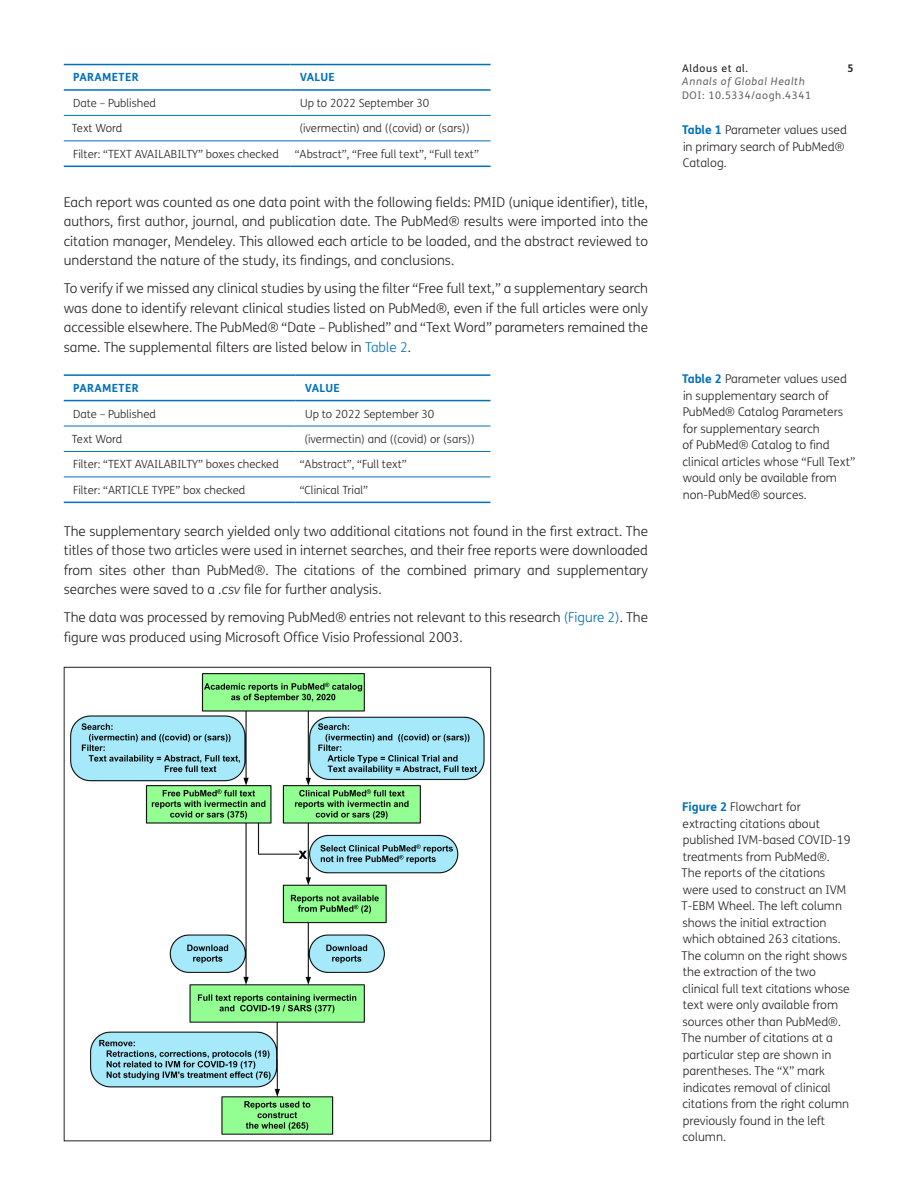
<style>
.page{position:relative;width:918px;height:1188px;background:#fff}
.page>*{position:absolute;margin:0;border:0;box-sizing:border-box;transform-origin:0 0}
.Body_Copy{font:300 13.5px/19.5px "FS Me";color:#231f20;text-align:justify}
.Figure_copy{font:300 12px/16.5px "FS Me";color:#231f20}
.Table_Copy{font:300 11.25px "FS Me";color:#231f20}
.Table_Headings{font:700 11.25px "FS Me";letter-spacing:.03em;color:#0070b8}
.t1{font:10.5px "FS Me";letter-spacing:.06em;color:#636366}
.t2{font:italic 10.5px "FS Me";letter-spacing:.06em;color:#636366}
.t3{font:10.5px "FS Me";letter-spacing:.06em;color:#231f20}
.t4{font:700 10.5px "FS Me";color:#231f20}
.s1{color:#0070b8}
.s2{font-style:italic}
.s3{font-weight:700;color:#0070b8}
</style>
<div class="page">
<hr style="left:64px;top:64px;width:227px;height:1px;background:#0070b8">
<hr style="left:291px;top:64px;width:200px;height:1px;background:#0070b8">
<hr style="left:64px;top:89px;width:227px;height:2px;background:#0070b8">
<hr style="left:291px;top:89px;width:200px;height:2px;background:#0070b8">
<hr style="left:64px;top:115px;width:227px;height:1px;background:#0070b8">
<hr style="left:291px;top:115px;width:200px;height:1px;background:#0070b8">
<hr style="left:64px;top:140px;width:227px;height:1px;background:#0070b8">
<hr style="left:291px;top:140px;width:200px;height:1px;background:#0070b8">
<hr style="left:64px;top:166px;width:227px;height:1px;background:#0070b8">
<hr style="left:291px;top:166px;width:200px;height:1px;background:#0070b8">
<hr style="left:64px;top:374px;width:232px;height:2px;background:#0070b8">
<hr style="left:296px;top:374px;width:194px;height:2px;background:#0070b8">
<hr style="left:64px;top:400px;width:232px;height:1px;background:#0070b8">
<hr style="left:296px;top:400px;width:194px;height:1px;background:#0070b8">
<hr style="left:64px;top:426px;width:232px;height:1px;background:#0070b8">
<hr style="left:296px;top:426px;width:194px;height:1px;background:#0070b8">
<hr style="left:64px;top:451px;width:232px;height:1px;background:#0070b8">
<hr style="left:296px;top:451px;width:194px;height:1px;background:#0070b8">
<hr style="left:64px;top:477px;width:232px;height:1px;background:#0070b8">
<hr style="left:296px;top:477px;width:194px;height:1px;background:#0070b8">
<hr style="left:64px;top:502px;width:232px;height:1px;background:#0070b8">
<hr style="left:296px;top:502px;width:194px;height:1px;background:#0070b8">
<img style="left:70px;top:673px;width:415px;height:462px">
<h2 class="Table_Headings" style="left:73px;top:70px;width:67px">PARAMETER</h2>
<h2 class="Table_Headings" style="left:300px;top:70px;width:37px">VALUE</h2>
<p class="Table_Copy" style="left:73px;top:97px;width:84px">Date – Published</p>
<p class="Table_Copy" style="left:300px;top:97px;width:131px">Up to 2022 September 30</p>
<p class="Table_Copy" style="left:72px;top:122px;width:52px">Text Word</p>
<p class="Table_Copy" style="left:299px;top:122px;width:172px">(ivermectin) and ((covid) or (sars))</p>
<p class="Table_Copy" style="left:73px;top:147px;width:207px">Filter: “TEXT AVAILABILTY” boxes checked</p>
<p class="Table_Copy" style="left:295px;top:147px;width:186px">“Abstract”, “Free full text”, “Full text”</p>
<p class="Body_Copy" style="left:64px;top:193px;width:586px">Each report was counted as one data point with the following fields: PMID (unique identifier), title, authors, first author, journal, and publication date. The PubMed® results were imported into the citation manager, Mendeley. This allowed each article to be loaded, and the abstract reviewed to understand the nature of the study, its findings, and conclusions.</p>
<p class="Body_Copy" style="left:64px;top:279px;width:586px">To verify if we missed any clinical studies by using the filter “Free full text,” a supplementary search was done to identify relevant clinical studies listed on PubMed®, even if the full articles were only accessible elsewhere. The PubMed® “Date – Published” and “Text Word” parameters remained the same. The supplemental filters are listed below in <span class="s1">Table 2</span>.</p>
<h2 class="Table_Headings" style="left:73px;top:381px;width:67px">PARAMETER</h2>
<h2 class="Table_Headings" style="left:305px;top:381px;width:37px">VALUE</h2>
<p class="Table_Copy" style="left:73px;top:407px;width:84px">Date – Published</p>
<p class="Table_Copy" style="left:305px;top:407px;width:131px">Up to 2022 September 30</p>
<p class="Table_Copy" style="left:72px;top:433px;width:52px">Text Word</p>
<p class="Table_Copy" style="left:304px;top:433px;width:172px">(ivermectin) and ((covid) or (sars))</p>
<p class="Table_Copy" style="left:73px;top:458px;width:207px">Filter: “TEXT AVAILABILTY” boxes checked</p>
<p class="Table_Copy" style="left:300px;top:458px;width:108px">“Abstract”, “Full text”</p>
<p class="Table_Copy" style="left:73px;top:483px;width:174px">Filter: “ARTICLE TYPE” box checked</p>
<p class="Table_Copy" style="left:300px;top:483px;width:70px">“Clinical Trial”</p>
<p class="Body_Copy" style="left:64px;top:522px;width:586px">The supplementary search yielded only two additional citations not found in the first extract. The titles of those two articles were used in internet searches, and their free reports were downloaded from sites other than PubMed®. The citations of the combined primary and supplementary searches were saved to a <span class="s2">.csv</span> file for further analysis.</p>
<p class="Body_Copy" style="left:64px;top:608px;width:586px">The data was processed by removing PubMed® entries not relevant to this research <span class="s1">(Figure 2)</span>. The figure was produced using Microsoft Office Visio Professional 2003.</p>
<p class="t3" style="left:682px;top:62px;width:68px">Aldous et al.</p>
<p class="t4" style="left:848px;top:61px;width:8px">5</p>
<p class="t2" style="left:682px;top:75px;width:124px">Annals of Global Health</p>
<p class="t1" style="left:682px;top:89px;width:130px">DOI: 10.5334/aogh.4341</p>
<p class="Figure_copy" style="left:682px;top:122px;width:166px"><span class="s3">Table 1</span> Parameter values used in primary search of PubMed®<br>Catalog.</p>
<p class="Figure_copy" style="left:682px;top:371px;width:175px"><span class="s3">Table 2</span> Parameter values used in supplementary search of<br>PubMed® Catalog Parameters for supplementary search<br>of PubMed® Catalog to find clinical articles whose “Full Text” would only be available from non-PubMed® sources.</p>
<p class="Figure_copy" style="left:682px;top:799px;width:171px"><span class="s3">Figure 2</span> Flowchart for extracting citations about published IVM-based COVID-19 treatments from PubMed®.<br>The reports of the citations were used to construct an IVM<br>T-EBM Wheel. The left column shows the initial extraction which obtained 263 citations.<br>The column on the right shows the extraction of the two clinical full text citations whose text were only available from sources other than PubMed®.<br>The number of citations at a particular step are shown in parentheses. The “X” mark indicates removal of clinical citations from the right column previously found in the left column.</p>
</div>
